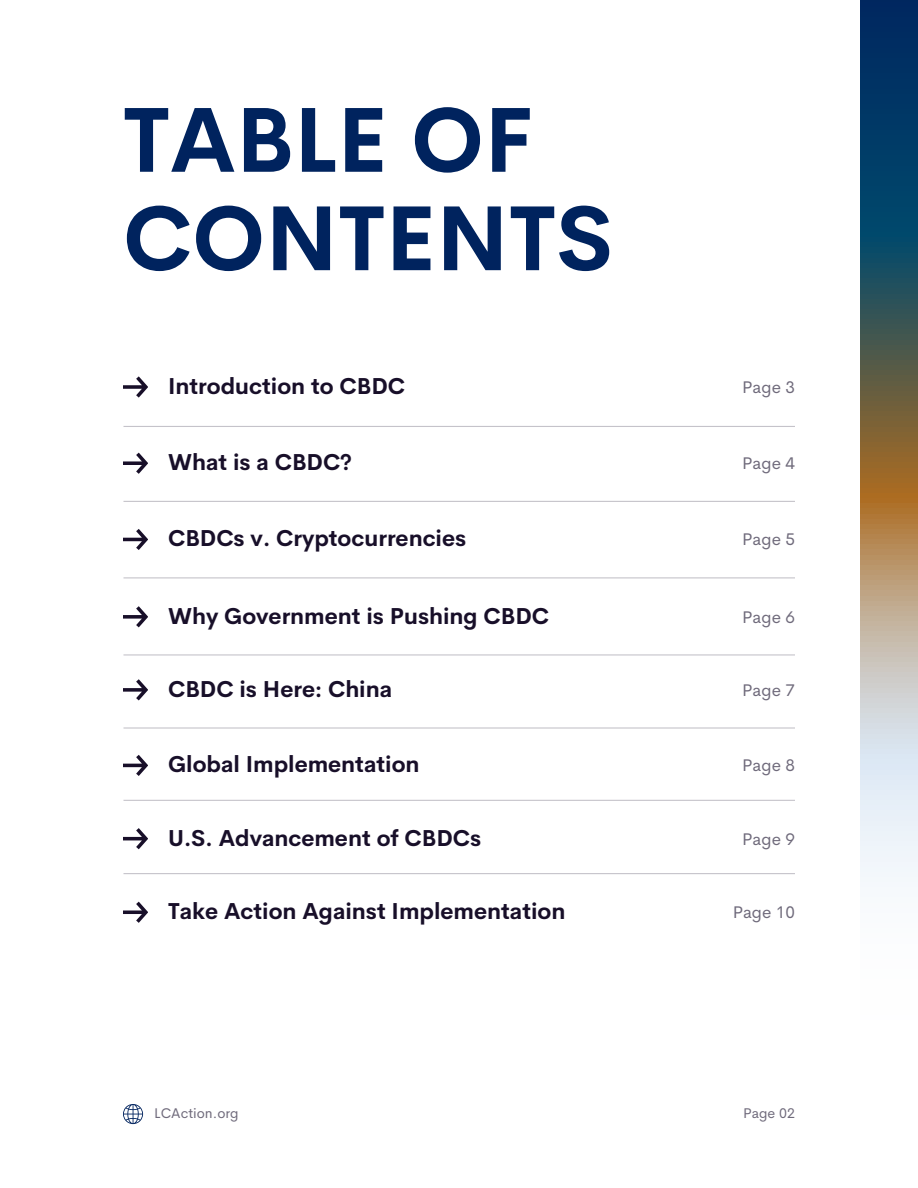
<style>
.page{position:relative;width:918px;height:1188px;background:#fff}
.page>*{position:absolute;margin:0;border:0;box-sizing:border-box;transform-origin:0 0}
.t1{font:700 90.3px/98.4px "Cerebri Sans";color:#00235e}
.t2{font:700 22.5px "Cerebri Sans";color:#180f29}
.t3{font:16.95px "Cerebri Sans";color:#6f6a7b}
.t4{font:14.1px "Cerebri Sans";color:#6f6a7b}
</style>
<div class="page">
<svg style="left:123px;top:1104px;width:20px;height:20px"></svg>
<hr style="left:123px;top:426px;width:672px;height:1px;background:#6f6a7b">
<hr style="left:123px;top:501px;width:672px;height:1px;background:#6f6a7b">
<hr style="left:123px;top:577px;width:672px;height:1px;background:#6f6a7b">
<hr style="left:123px;top:654px;width:672px;height:2px;background:#6f6a7b">
<hr style="left:123px;top:727px;width:672px;height:2px;background:#6f6a7b">
<hr style="left:123px;top:800px;width:672px;height:1px;background:#6f6a7b">
<hr style="left:123px;top:873px;width:672px;height:1px;background:#6f6a7b">
<svg style="left:123px;top:376px;width:25px;height:22px"></svg>
<svg style="left:123px;top:453px;width:25px;height:21px"></svg>
<svg style="left:123px;top:529px;width:25px;height:21px"></svg>
<svg style="left:123px;top:606px;width:25px;height:21px"></svg>
<svg style="left:123px;top:679px;width:25px;height:21px"></svg>
<svg style="left:123px;top:755px;width:25px;height:21px"></svg>
<svg style="left:123px;top:828px;width:25px;height:21px"></svg>
<svg style="left:123px;top:902px;width:25px;height:21px"></svg>
<svg style="left:860px;top:0;width:58px;height:882px;background:#747f80"></svg>
<h1 class="t1" style="left:123px;top:91px;width:492px">TABLE OF<br>CONTENTS</h1>
<h3 class="t2" style="left:168px;top:371px;width:239px">Introduction to CBDC</h3>
<p class="t2" style="left:168px;top:448px;width:185px">What is a CBDC?</p>
<p class="t3" style="left:742px;top:376px;width:54px">Page 3</p>
<h2 class="t3" style="left:742px;top:452px;width:54px">Page 4</h2>
<h3 class="t2" style="left:168px;top:524px;width:300px">CBDCs v. Cryptocurrencies</h3>
<h2 class="t3" style="left:742px;top:528px;width:54px">Page 5</h2>
<h2 class="t2" style="left:168px;top:601px;width:382px">Why Government is Pushing CBDC</h2>
<p class="t3" style="left:742px;top:606px;width:54px">Page 6</p>
<p class="t2" style="left:168px;top:674px;width:226px">CBDC is Here: China</p>
<h3 class="t3" style="left:742px;top:679px;width:54px">Page 7</h3>
<h3 class="t2" style="left:168px;top:750px;width:253px">Global Implementation</h3>
<h2 class="t3" style="left:742px;top:754px;width:54px">Page 8</h2>
<h2 class="t2" style="left:168px;top:823px;width:315px">U.S. Advancement of CBDCs</h2>
<p class="t3" style="left:742px;top:828px;width:54px">Page 9</p>
<p class="t2" style="left:168px;top:897px;width:399px">Take Action Against Implementation</p>
<h3 class="t3" style="left:733px;top:901px;width:64px">Page 10</h3>
<h2 class="t4" style="left:154px;top:1104px;width:86px">LCAction.org</h2>
<h3 class="t4" style="left:743px;top:1104px;width:53px">Page 02</h3>
</div>
